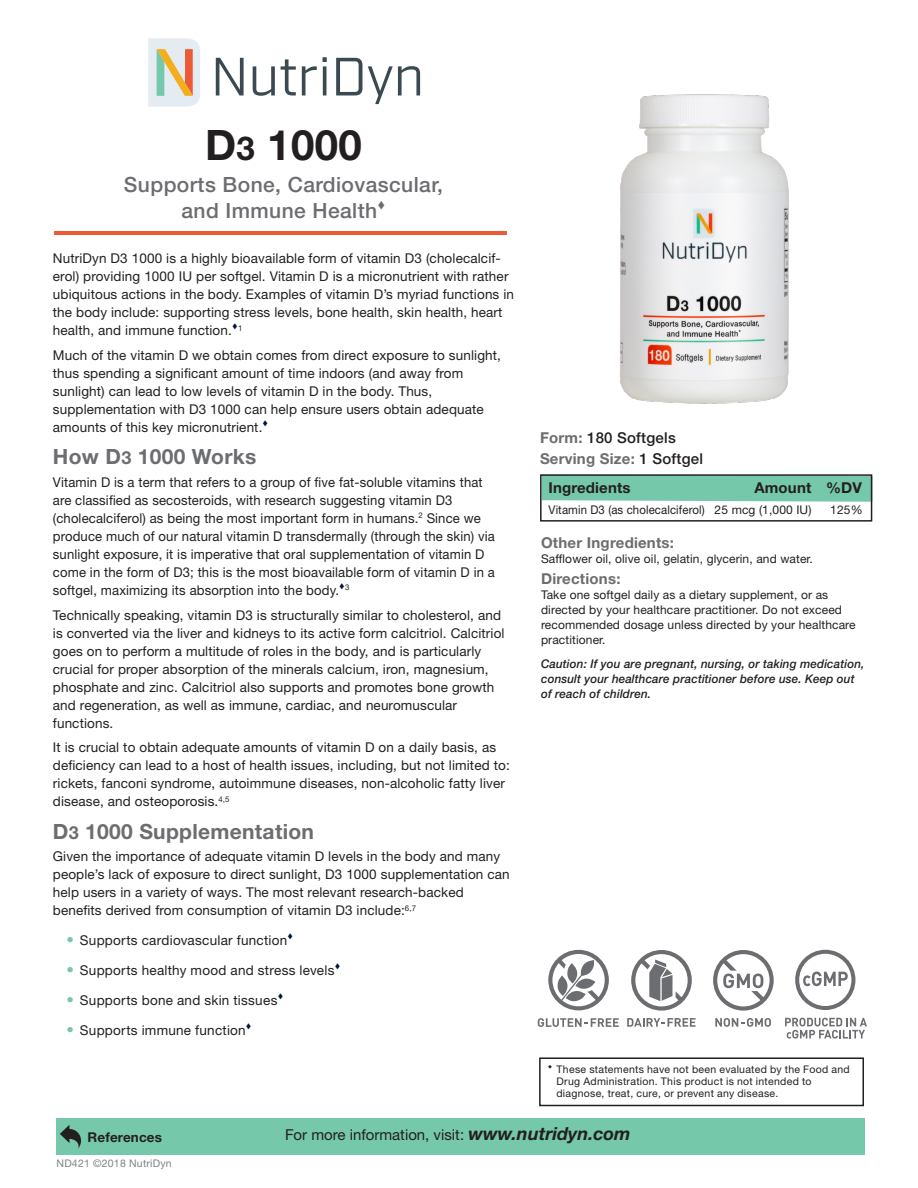
<style>
.page{position:relative;width:918px;height:1188px;background:#fff}
.page>*{position:absolute;margin:0;border:0;box-sizing:border-box;transform-origin:0 0}
.t1{font:53.85px "Industry";color:#3b4951}
.Product_Name{font:700 42px "Helvetica Neue LT Std";color:#231f20}
.t2{font:500 21px "Helvetica Neue LT Std";letter-spacing:.02em;color:#6c6d70}
.Body{font:700 21px "Helvetica Neue LT Std";letter-spacing:.015em;color:#6c6d70}
.t3{font:15px "Helvetica Neue LT Std";color:#231f20}
.Ingredient_Panel__He{font:700 15px "Helvetica Neue LT Std";letter-spacing:.015em;color:#6c6d70}
.t4{font:700 15px "Helvetica Neue LT Std";letter-spacing:.01em;color:#231f20}
.t5{font:500 15px "Helvetica Neue LT Std";letter-spacing:.015em;color:#231f20}
.Ingredient_Panel__Bo{font:700 15px "Helvetica Neue LT Std";letter-spacing:.015em;color:#6c6d70}
.Body-2{font:13.5px/18px "Helvetica Neue LT Std";letter-spacing:.01em;color:#231f20}
.t6{font:700 13.5px "Helvetica Neue LT Std";letter-spacing:.01em;color:#231f20}
.Ingredient_Panel__Bo-2{font:12px/15px "Helvetica Neue LT Std";letter-spacing:.01em;color:#231f20}
.Ingredient_Panel__Ca{font:italic 500 12px/15px "Helvetica Neue LT Std";letter-spacing:.01em;color:#231f20}
.Ingredient_Panel__Bo-3{font:12px "Helvetica Neue LT Std";letter-spacing:.01em;color:#231f20;scale:.95 1}
.t7{font:10.5px "Helvetica Neue LT Std";letter-spacing:.025em;color:#231f20}
.t8{font:10.5px "Helvetica Neue LT Std";letter-spacing:.02em;color:#808285}
.s1{font-size:33px}
.s2{font-size:18px}
.s3{font-size:15px;color:#75c8aa}
.s4{font-weight:700;color:#6c6d70}
.s5{font-weight:500;color:#231f20}
.s6{font-weight:700;font-style:italic;font-size:18px}
</style>
<div class="page">
<hr style="left:54px;top:232px;width:453px;height:3px;background:#ed5b36">
<svg style="left:148px;top:38px;width:52px;height:69px;background:#ded6c4"></svg>
<div style="left:543px;top:477px;width:326px;height:25px;background:#75c8aa"></div>
<div style="left:540px;top:474px;width:332px;height:48px;border:2px solid #231f20"></div>
<img style="left:619px;top:94px;width:170px;height:310px">
<div style="left:56px;top:1118px;width:809px;height:37px;background:#75c8aa"></div>
<div style="left:539px;top:1057px;width:325px;height:49px;border:2px solid #231f20"></div>
<svg style="left:627px;top:1018px;width:69px;height:9px"></svg>
<svg style="left:631px;top:950px;width:61px;height:61px"></svg>
<svg style="left:715px;top:1018px;width:56px;height:9px"></svg>
<svg style="left:713px;top:950px;width:61px;height:61px"></svg>
<svg style="left:785px;top:1018px;width:82px;height:21px"></svg>
<svg style="left:795px;top:950px;width:60px;height:60px"></svg>
<svg style="left:548px;top:950px;width:61px;height:60px"></svg>
<svg style="left:538px;top:1018px;width:81px;height:9px"></svg>
<svg style="left:60px;top:1125px;width:21px;height:24px"></svg>
<h1 class="t1" style="left:211px;top:45px;width:215px">NutriDyn</h1>
<p class="Product_Name" style="left:205px;top:119px;width:158px">D<span class="s1">3</span> 1000</p>
<p class="t2" style="left:124px;top:172px;width:321px">Supports Bone, Cardiovascular,</p>
<p class="t2" style="left:182px;top:198px;width:206px">and Immune Health▼</p>
<p class="Body-2" style="left:53px;top:249px;width:463px">NutriDyn D3 1000 is a highly bioavailable form of vitamin D3 (cholecalcif&shy;erol) providing 1000 IU per softgel. Vitamin D is a micronutrient with rather ubiquitous actions in the body. Examples of vitamin D’s myriad functions in the body include: supporting stress levels, bone health, skin health, heart health, and immune function.<sup>▼</sup><sup>1</sup></p>
<p class="Body-2" style="left:53px;top:346px;width:450px">Much of the vitamin D we obtain comes from direct exposure to sunlight, thus spending a significant amount of time indoors (and away from sunlight) can lead to low levels of vitamin D in the body. Thus, supplementation with D3 1000 can help ensure users obtain adequate amounts of this key micronutrient.<sup>▼</sup></p>
<p class="Body" style="left:53px;top:444px;width:205px">How D<span class="s2">3</span> 1000 Works</p>
<p class="Body-2" style="left:53px;top:473px;width:444px">Vitamin D is a term that refers to a group of five fat-soluble vitamins that are classified as secosteroids, with research suggesting vitamin D3 (cholecalciferol) as being the most important form in humans.<sup>2</sup> Since we produce much of our natural vitamin D transdermally (through the skin) via sunlight exposure, it is imperative that oral supplementation of vitamin D come in the form of D3; this is the most bioavailable form of vitamin D in a softgel, maximizing its absorption into the body.<sup>▼</sup><sup>3</sup></p>
<p class="Body-2" style="left:53px;top:606px;width:453px">Technically speaking, vitamin D3 is structurally similar to cholesterol, and is converted via the liver and kidneys to its active form calcitriol. Calcitriol goes on to perform a multitude of roles in the body, and is particularly crucial for proper absorption of the minerals calcium, iron, magnesium, phosphate and zinc. Calcitriol also supports and promotes bone growth and regeneration, as well as immune, cardiac, and neuromuscular functions.</p>
<p class="Body-2" style="left:53px;top:738px;width:458px">It is crucial to obtain adequate amounts of vitamin D on a daily basis, as deficiency can lead to a host of health issues, including, but not limited to: rickets, fanconi syndrome, autoimmune diseases, non-alcoholic fatty liver disease, and osteoporosis.<sup>4,5</sup></p>
<p class="Body" style="left:53px;top:818px;width:263px">D<span class="s2">3</span> 1000 Supplementation</p>
<p class="Body-2" style="left:53px;top:847px;width:458px">Given the importance of adequate vitamin D levels in the body and many people’s lack of exposure to direct sunlight, D3 1000 supplementation can help users in a variety of ways. The most relevant research-backed benefits derived from consumption of vitamin D3 include:<sup>6,7</sup></p>
<p class="Body-2" style="left:66px;top:931px;width:228px"><span class="s3">•</span> Supports cardiovascular function<sup>▼</sup></p>
<p class="Body-2" style="left:66px;top:961px;width:275px"><span class="s3">•</span> Supports healthy mood and stress levels<sup>▼</sup></p>
<p class="Body-2" style="left:66px;top:991px;width:218px"><span class="s3">•</span> Supports bone and skin tissues<sup>▼</sup></p>
<p class="Body-2" style="left:66px;top:1021px;width:187px"><span class="s3">•</span> Supports immune function<sup>▼</sup></p>
<p class="t5" style="left:540px;top:428px;width:137px"><span class="s4">Form:</span> 180 Softgels</p>
<p class="Ingredient_Panel__He" style="left:540px;top:449px;width:165px">Serving Size: <span class="s5">1 Softgel</span></p>
<p class="t4" style="left:549px;top:478px;width:84px">Ingredients</p>
<p class="Ingredient_Panel__Bo-3" style="left:549px;top:502px;width:166px">Vitamin D3 (as cholecalciferol)</p>
<p class="Ingredient_Panel__Bo-2" style="left:715px;top:502px;width:98px">25 mcg (1,000 IU)</p>
<p class="Ingredient_Panel__Bo-2" style="left:830px;top:502px;width:34px">125%</p>
<p class="t4" style="left:754px;top:479px;width:58px">Amount</p>
<p class="t4" style="left:826px;top:478px;width:37px">%DV</p>
<p class="Ingredient_Panel__He" style="left:541px;top:533px;width:134px">Other Ingredients:</p>
<p class="Ingredient_Panel__Bo-2" style="left:541px;top:551px;width:273px">Safflower oil, olive oil, gelatin, glycerin, and water.</p>
<p class="Ingredient_Panel__Bo" style="left:541px;top:569px;width:81px">Directions:</p>
<p class="Ingredient_Panel__Bo-2" style="left:541px;top:587px;width:316px">Take one softgel daily as a dietary supplement, or as directed by your healthcare practitioner. Do not exceed recommended dosage unless directed by your healthcare practitioner.</p>
<p class="Ingredient_Panel__Ca" style="left:541px;top:656px;width:325px">Caution: If you are pregnant, nursing, or taking medication, consult your healthcare practitioner before use. Keep out of reach of children.</p>
<p class="t7" style="left:557px;top:1063px;width:295px">These statements have not been evaluated by the Food and</p>
<p class="t7" style="left:557px;top:1075px;width:257px">Drug Administration. This product is not intended to</p>
<p class="t7" style="left:557px;top:1087px;width:223px">diagnose, treat, cure, or prevent any disease.</p>
<p class="t6" style="left:88px;top:1129px;width:76px">References</p>
<p class="t8" style="left:57px;top:1157px;width:117px">ND421 ©2018 NutriDyn</p>
<p class="t3" style="left:285px;top:1126px;width:347px">For more information, visit: <span class="s6">www.nutridyn.com</span></p>
</div>
